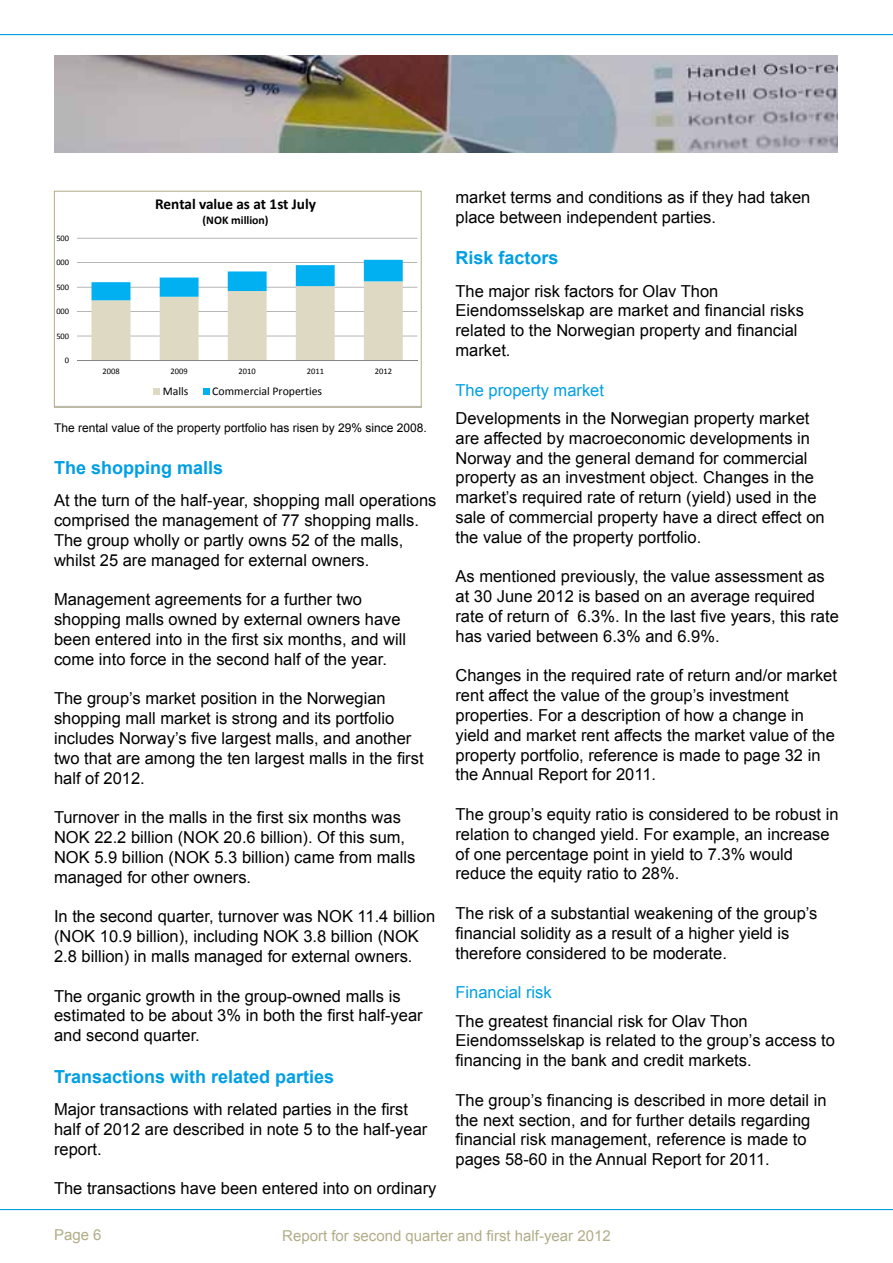
<style>
.page{position:relative;width:893px;height:1263px;background:#fff}
.page>*{position:absolute;margin:0;border:0;box-sizing:border-box;transform-origin:0 0}
.t1{font:700 18px "Arial";color:#009fe3}
.t2{font:16.5px/19.8px "Arial";color:#000}
.t3{font:16.5px "Arial";color:#009fe3}
.t4{font:700 15.3px "Calibri";letter-spacing:-.005em;color:#000}
.t5{font:15px "Arial";color:#b1ad88}
.t6{font:12px "Arial";color:#000}
.t7{font:11.85px "Calibri";color:#000}
.t8{font:700 11.85px "Calibri";letter-spacing:-.005em;color:#000}
.t9{font:8.4px "Calibri";color:#000}
</style>
<div class="page">
<hr style="left:0;top:34px;width:893px;height:1px;background:#009fe3">
<hr style="left:0;top:1209px;width:893px;height:1px;background:#009fe3">
<img style="left:54px;top:55px;width:784px;height:98px">
<svg style="left:77px;top:237px;width:341px;height:158px"></svg>
<div style="left:54px;top:191px;width:368px;height:217px;border:1px solid #b1ad88"></div>
<p class="t9" style="left:50px;top:232px;width:21px">2 500</p>
<p class="t9" style="left:50px;top:257px;width:21px">2 000</p>
<p class="t9" style="left:50px;top:281px;width:21px">1 500</p>
<p class="t9" style="left:50px;top:306px;width:21px">1 000</p>
<p class="t9" style="left:56px;top:330px;width:14px">500</p>
<p class="t9" style="left:65px;top:355px;width:6px">0</p>
<p class="t4" style="left:155px;top:194px;width:162px">Rental value as at 1st July</p>
<p class="t8" style="left:203px;top:213px;width:68px">(NOK million)</p>
<p class="t9" style="left:102px;top:366px;width:19px">2008</p>
<p class="t9" style="left:171px;top:366px;width:19px">2009</p>
<p class="t9" style="left:239px;top:366px;width:19px">2010</p>
<p class="t9" style="left:307px;top:366px;width:19px">2011</p>
<p class="t9" style="left:375px;top:366px;width:19px">2012</p>
<p class="t7" style="left:163px;top:383px;width:27px">Malls</p>
<p class="t7" style="left:212px;top:383px;width:111px">Commercial Properties</p>
<p class="t6" style="left:54px;top:420px;width:374px">The rental value of the property portfolio has risen by 29% since 2008.</p>
<p class="t1" style="left:54px;top:456px;width:171px">The shopping malls</p>
<p class="t2" style="left:54px;top:491px;width:384px">At the turn of the half-year, shopping mall operations comprised the management of 77 shopping malls.<br>The group wholly or partly owns 52 of the malls, whilst 25 are managed for external owners.</p>
<p class="t2" style="left:54px;top:590px;width:354px">Management agreements for a further two shopping malls owned by external owners have been entered into in the first six months, and will come into force in the second half of the year.</p>
<p class="t2" style="left:54px;top:689px;width:371px">The group’s market position in the Norwegian shopping mall market is strong and its portfolio includes Norway’s five largest malls, and another two that are among the ten largest malls in the first half of 2012.</p>
<p class="t2" style="left:54px;top:808px;width:363px">Turnover in the malls in the first six months was NOK 22.2 billion (NOK 20.6 billion). Of this sum, NOK 5.9 billion (NOK 5.3 billion) came from malls managed for other owners.</p>
<p class="t2" style="left:54px;top:907px;width:383px">In the second quarter, turnover was NOK 11.4 billion (NOK 10.9 billion), including NOK 3.8 billion (NOK<br>2.8 billion) in malls managed for external owners.</p>
<p class="t2" style="left:54px;top:986px;width:370px">The organic growth in the group-owned malls is estimated to be about 3% in both the first half-year and second quarter.</p>
<p class="t1" style="left:54px;top:1064px;width:282px">Transactions with related parties</p>
<p class="t2" style="left:54px;top:1099px;width:375px">Major transactions with related parties in the first half of 2012 are described in note 5 to the half-year report.</p>
<p class="t2" style="left:54px;top:1179px;width:384px">The transactions have been entered into on ordinary</p>
<p class="t2" style="left:455px;top:187px;width:356px">market terms and conditions as if they had taken place between independent parties.</p>
<p class="t1" style="left:455px;top:246px;width:105px">Risk factors</p>
<p class="t2" style="left:455px;top:281px;width:350px">The major risk factors for Olav Thon Eiendomsselskap are market and financial risks related to the Norwegian property and financial market.</p>
<p class="t3" style="left:455px;top:379px;width:150px">The property market</p>
<p class="t2" style="left:455px;top:408px;width:371px">Developments in the Norwegian property market are affected by macroeconomic developments in Norway and the general demand for commercial property as an investment object. Changes in the market’s required rate of return (yield) used in the sale of commercial property have a direct effect on the value of the property portfolio.</p>
<p class="t2" style="left:455px;top:567px;width:385px">As mentioned previously, the value assessment as at 30 June 2012 is based on an average required rate of return of 6.3%. In the last five years, this rate has varied between 6.3% and 6.9%.</p>
<p class="t2" style="left:455px;top:666px;width:383px">Changes in the required rate of return and/or market rent affect the value of the group’s investment properties. For a description of how a change in yield and market rent affects the market value of the property portfolio, reference is made to page 32 in the Annual Report for 2011.</p>
<p class="t2" style="left:455px;top:804px;width:385px">The group’s equity ratio is considered to be robust in relation to changed yield. For example, an increase of one percentage point in yield to 7.3% would reduce the equity ratio to 28%.</p>
<p class="t2" style="left:455px;top:903px;width:363px">The risk of a substantial weakening of the group’s financial solidity as a result of a higher yield is therefore considered to be moderate.</p>
<p class="t3" style="left:455px;top:981px;width:98px">Financial risk</p>
<p class="t2" style="left:455px;top:1011px;width:381px">The greatest financial risk for Olav Thon<br>Eiendomsselskap is related to the group’s access to financing in the bank and credit markets.</p>
<p class="t2" style="left:455px;top:1090px;width:373px">The group’s financing is described in more detail in the next section, and for further details regarding financial risk management, reference is made to pages 58-60 in the Annual Report for 2011.</p>
<p class="t5" style="left:54px;top:1225px;width:49px">Page 6</p>
<p class="t5" style="left:282px;top:1226px;width:330px">Report for second quarter and first half-year 2012</p>
</div>
